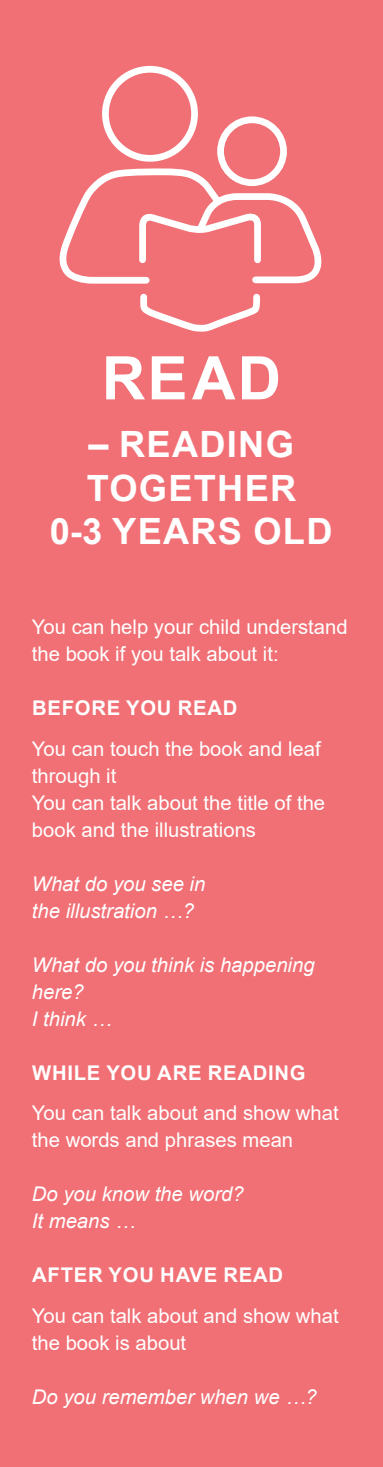
<style>
.page{position:relative;width:383px;height:1467px;background:#f17075}
.page>*{position:absolute;margin:0;border:0;box-sizing:border-box;transform-origin:0 0}
.t1{font:700 60.07px "Arial";color:#fff}
.t2{font:700 36.23px/43.4px "Arial";letter-spacing:.035em;color:#fff;text-align:center}
.t3{font:20.25px/27px "Arial";color:#fff}
.t4{font:italic 20.25px/27px "Arial";color:#fff}
.t5{font:700 20.25px "Arial";letter-spacing:.035em;color:#fff}
</style>
<div class="page">
<div style="left:102px;top:66px;width:96px;height:96px;border:7px solid #fff;border-radius:50%"></div>
<div style="left:217px;top:116px;width:70px;height:70px;border:7px solid #fff;border-radius:50%"></div>
<svg style="left:59px;top:164px;width:263px;height:168px"></svg>
<h1 class="t1" style="left:102px;top:336px;width:181px">READ</h1>
<h2 class="t2" style="left:50px;top:423px;width:284px">– READING<br>TOGETHER<br>0-3 YEARS OLD</h2>
<p class="t3" style="left:32px;top:613px;width:317px">You can help your child understand the book if you talk about it:</p>
<p class="t5" style="left:32px;top:694px;width:207px">BEFORE YOU READ</p>
<p class="t3" style="left:32px;top:735px;width:295px">You can touch the book and leaf through it<br>You can talk about the title of the book and the illustrations</p>
<p class="t4" style="left:32px;top:870px;width:175px">What do you see in the illustration …?</p>
<p class="t4" style="left:32px;top:951px;width:284px">What do you think is happening here?<br>I think …</p>
<p class="t5" style="left:32px;top:1058px;width:275px">WHILE YOU ARE READING</p>
<p class="t3" style="left:32px;top:1099px;width:308px">You can talk about and show what the words and phrases mean</p>
<p class="t4" style="left:32px;top:1181px;width:213px">Do you know the word?<br>It means …</p>
<p class="t5" style="left:32px;top:1261px;width:252px">AFTER YOU HAVE READ</p>
<p class="t3" style="left:32px;top:1302px;width:308px">You can talk about and show what the book is about</p>
<p class="t4" style="left:32px;top:1383px;width:286px">Do you remember when we …?</p>
</div>
